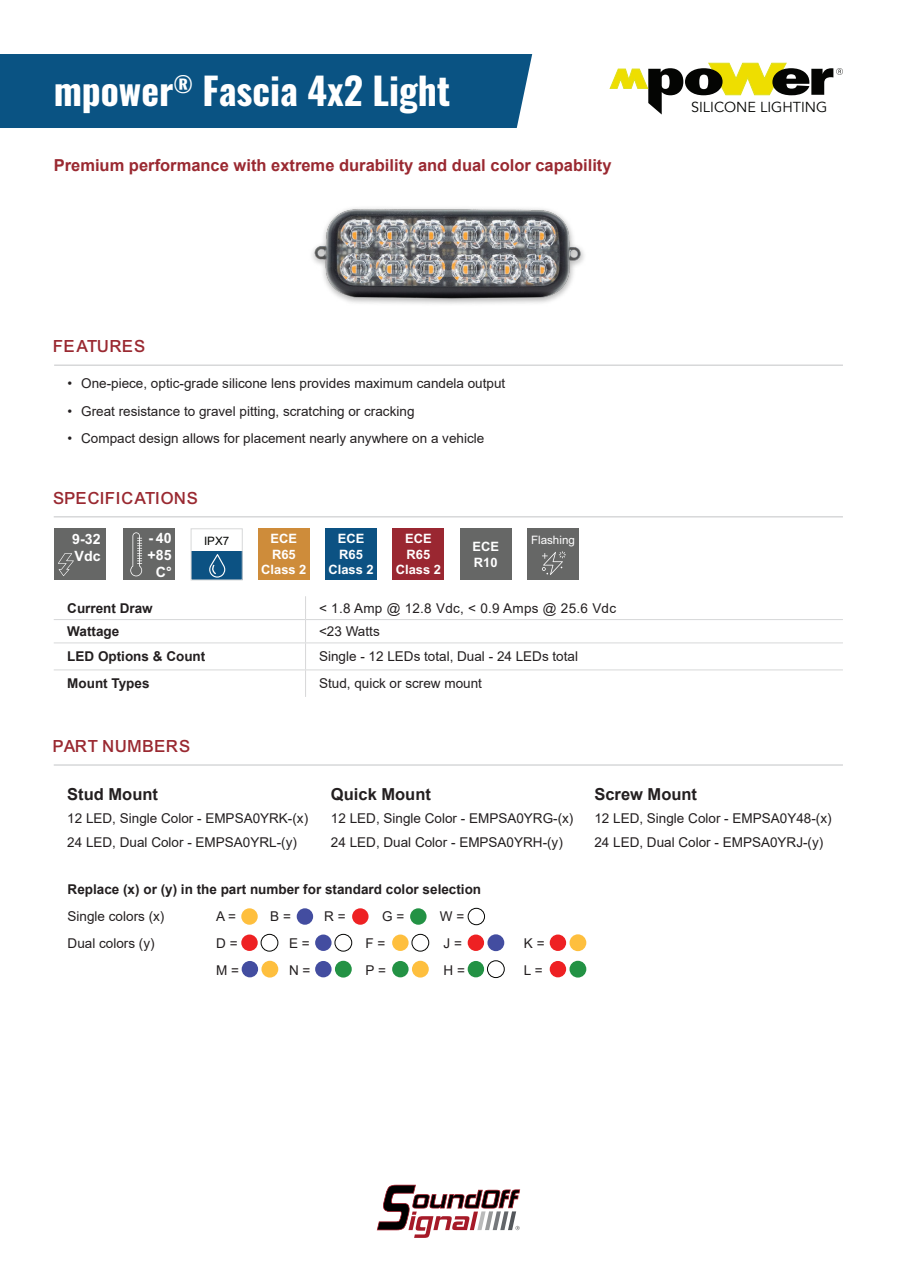
<style>
.page{position:relative;width:897px;height:1264px;background:#fff}
.page>*{position:absolute;margin:0;border:0;box-sizing:border-box;transform-origin:0 0}
.t1{font:700 37.5px "Oswald";color:#fff}
.t2{font:18px "Arial Mdm";letter-spacing:.025em;color:#9a2931}
.t3{font:700 16.5px "Arial";color:#9a2931}
.t4{font:700 16.5px "Arial";color:#231f20}
.t5{font:14.4px "Avenir";color:#040503}
.t6{font:700 14.25px/17px "Arial";color:#fff}
.t7{font:13.5px "Arial";color:#231f20}
.t8{font:700 13.5px "Arial";color:#231f20}
.t9{font:13.5px "Arial";letter-spacing:.02em;color:#231f20}
.t10{font:700 12.9px/15.5px "Arial";color:#fff}
.t11{font:11.55px "Arial";color:#fff}
.t12{font:11.55px "Arial";color:#040503}
</style>
<div class="page">
<svg style="left:377px;top:1184px;width:143px;height:54px"></svg>
<div style="left:0;top:54px;width:532px;height:74px;background:#0a5383"></div>
<hr style="left:54px;top:516px;width:788px;height:1px;background:#d7d8d9">
<hr style="left:54px;top:764px;width:788px;height:2px;background:#d7d8d9">
<hr style="left:54px;top:619px;width:251px;height:1px;background:#d7d8d9">
<hr style="left:305px;top:619px;width:537px;height:1px;background:#d7d8d9">
<hr style="left:54px;top:642px;width:251px;height:1px;background:#d7d8d9">
<hr style="left:305px;top:642px;width:537px;height:1px;background:#d7d8d9">
<hr style="left:54px;top:669px;width:251px;height:1px;background:#d7d8d9">
<hr style="left:305px;top:669px;width:537px;height:1px;background:#d7d8d9">
<svg style="left:305px;top:596px;width:1px;height:101px"></svg>
<img style="left:312px;top:208px;width:272px;height:96px">
<hr style="left:54px;top:364px;width:788px;height:2px;background:#d7d8d9">
<div style="left:54px;top:528px;width:52px;height:52px;background:#666766"></div>
<svg style="left:58px;top:553px;width:16px;height:23px"></svg>
<div style="left:460px;top:528px;width:51px;height:52px;background:#666766"></div>
<div style="left:258px;top:528px;width:52px;height:52px;background:#ce8c3a"></div>
<div style="left:325px;top:528px;width:52px;height:52px;background:#0c5283"></div>
<div style="left:392px;top:528px;width:52px;height:52px;background:#9a2731"></div>
<div style="left:124px;top:528px;width:51px;height:52px;background:#666766"></div>
<svg style="left:130px;top:532px;width:12px;height:44px"></svg>
<div style="left:191px;top:528px;width:51px;height:52px;background:#0c5283"></div>
<div style="left:191px;top:528px;width:51px;height:23px;background:#fff"></div>
<svg style="left:209px;top:554px;width:16px;height:23px"></svg>
<div style="left:191px;top:528px;width:51px;height:52px;border:1px solid #d7d8d9"></div>
<svg style="left:609px;top:63px;width:233px;height:51px"></svg>
<div style="left:527px;top:528px;width:51px;height:52px;background:#666766"></div>
<svg style="left:542px;top:551px;width:23px;height:24px"></svg>
<div style="left:352px;top:908px;width:16px;height:16px;background:#ee2123;border-radius:50%"></div>
<div style="left:410px;top:908px;width:16px;height:16px;background:#239244;border-radius:50%"></div>
<div style="left:467px;top:908px;width:18px;height:17px;border:1px solid #040503;border-radius:50%"></div>
<div style="left:241px;top:934px;width:17px;height:17px;background:#ee2123;border-radius:50%"></div>
<div style="left:315px;top:934px;width:16px;height:17px;background:#434da0;border-radius:50%"></div>
<div style="left:392px;top:934px;width:16px;height:17px;background:#febf3e;border-radius:50%"></div>
<div style="left:467px;top:934px;width:17px;height:17px;background:#ee2123;border-radius:50%"></div>
<div style="left:549px;top:934px;width:17px;height:17px;background:#ee2123;border-radius:50%"></div>
<div style="left:242px;top:961px;width:16px;height:16px;background:#434da0;border-radius:50%"></div>
<div style="left:315px;top:961px;width:16px;height:16px;background:#434da0;border-radius:50%"></div>
<div style="left:392px;top:961px;width:16px;height:16px;background:#239244;border-radius:50%"></div>
<div style="left:467px;top:961px;width:17px;height:16px;background:#239244;border-radius:50%"></div>
<div style="left:549px;top:961px;width:17px;height:16px;background:#ee2123;border-radius:50%"></div>
<div style="left:297px;top:908px;width:16px;height:16px;background:#434da0;border-radius:50%"></div>
<div style="left:241px;top:908px;width:17px;height:16px;background:#febf3e;border-radius:50%"></div>
<div style="left:261px;top:934px;width:17px;height:17px;border:1px solid #040503;border-radius:50%"></div>
<div style="left:334px;top:934px;width:18px;height:17px;border:1px solid #040503;border-radius:50%"></div>
<div style="left:411px;top:934px;width:18px;height:17px;border:1px solid #040503;border-radius:50%"></div>
<div style="left:487px;top:934px;width:17px;height:17px;background:#434da0;border-radius:50%"></div>
<div style="left:569px;top:934px;width:17px;height:17px;background:#febf3e;border-radius:50%"></div>
<div style="left:261px;top:960px;width:17px;height:17px;background:#febf3e;border-radius:50%"></div>
<div style="left:335px;top:960px;width:17px;height:17px;background:#239244;border-radius:50%"></div>
<div style="left:412px;top:960px;width:16px;height:17px;background:#febf3e;border-radius:50%"></div>
<div style="left:487px;top:960px;width:17px;height:18px;border:1px solid #040503;border-radius:50%"></div>
<div style="left:569px;top:960px;width:17px;height:17px;background:#239244;border-radius:50%"></div>
<h1 class="t1" style="left:54px;top:57px;width:398px">mpower<sup>®</sup> Fascia 4x2 Light</h1>
<p class="t3" style="left:54px;top:154px;width:559px">Premium performance with extreme durability and dual color capability</p>
<h2 class="t2" style="left:54px;top:337px;width:93px">FEATURES</h2>
<p class="t7" style="left:68px;top:374px;width:439px">• One-piece, optic-grade silicone lens provides maximum candela output</p>
<p class="t7" style="left:68px;top:401px;width:348px">• Great resistance to gravel pitting, scratching or cracking</p>
<p class="t7" style="left:68px;top:428px;width:418px">• Compact design allows for placement nearly anywhere on a vehicle</p>
<h2 class="t2" style="left:54px;top:488px;width:146px">SPECIFICATIONS</h2>
<p class="t6" style="left:148px;top:529px;width:26px">-40 +85</p>
<p class="t12" style="left:204px;top:533px;width:27px">IPX7</p>
<p class="t6" style="left:72px;top:530px;width:30px">9-32<br>Vdc</p>
<p class="t10" style="left:472px;top:539px;width:28px">ECE<br>R10</p>
<p class="t10" style="left:261px;top:531px;width:47px;text-align:center">ECE<br>R65<br>Class 2</p>
<p class="t10" style="left:328px;top:531px;width:47px;text-align:center">ECE<br>R65<br>Class 2</p>
<p class="t10" style="left:405px;top:531px;width:28px">ECE<br>R65</p>
<p class="t6" style="left:156px;top:563px;width:17px">C°</p>
<p class="t10" style="left:396px;top:562px;width:47px">Class 2</p>
<p class="t11" style="left:531px;top:532px;width:45px">Flashing</p>
<p class="t8" style="left:67px;top:598px;width:87px">Current Draw</p>
<p class="t9" style="left:319px;top:599px;width:298px">&lt; 1.8 Amp @ 12.8 Vdc, &lt; 0.9 Amps @ 25.6 Vdc</p>
<p class="t8" style="left:67px;top:622px;width:53px">Wattage</p>
<p class="t7" style="left:319px;top:622px;width:62px">&lt;23 Watts</p>
<p class="t8" style="left:67px;top:647px;width:139px">LED Options &amp; Count</p>
<p class="t7" style="left:319px;top:647px;width:260px">Single - 12 LEDs total, Dual - 24 LEDs total</p>
<p class="t8" style="left:67px;top:674px;width:84px">Mount Types</p>
<p class="t7" style="left:319px;top:674px;width:164px">Stud, quick or screw mount</p>
<h2 class="t2" style="left:54px;top:736px;width:139px">PART NUMBERS</h2>
<p class="t5" style="left:691px;top:99px;width:138px">SILICONE LIGHTING</p>
<p class="t4" style="left:67px;top:782px;width:92px">Stud Mount</p>
<p class="t4" style="left:331px;top:782px;width:101px">Quick Mount</p>
<p class="t4" style="left:594px;top:782px;width:104px">Screw Mount</p>
<p class="t7" style="left:67px;top:809px;width:242px">12 LED, Single Color - EMPSA0YRK-(x)</p>
<p class="t7" style="left:331px;top:809px;width:244px">12 LED, Single Color - EMPSA0YRG-(x)</p>
<p class="t7" style="left:594px;top:809px;width:239px">12 LED, Single Color - EMPSA0Y48-(x)</p>
<p class="t7" style="left:67px;top:832px;width:231px">24 LED, Dual Color - EMPSA0YRL-(y)</p>
<p class="t7" style="left:331px;top:832px;width:233px">24 LED, Dual Color - EMPSA0YRH-(y)</p>
<p class="t7" style="left:594px;top:832px;width:230px">24 LED, Dual Color - EMPSA0YRJ-(y)</p>
<p class="t8" style="left:68px;top:880px;width:415px">Replace (x) or (y) in the part number for standard color selection</p>
<p class="t7" style="left:68px;top:907px;width:98px">Single colors (x)</p>
<p class="t7" style="left:216px;top:907px;width:21px">A =</p>
<p class="t7" style="left:270px;top:907px;width:22px">B =</p>
<p class="t7" style="left:324px;top:907px;width:23px">R =</p>
<p class="t7" style="left:382px;top:907px;width:24px">G =</p>
<p class="t7" style="left:440px;top:907px;width:26px">W =</p>
<p class="t7" style="left:68px;top:934px;width:89px">Dual colors (y)</p>
<p class="t7" style="left:216px;top:934px;width:23px">D =</p>
<p class="t7" style="left:289px;top:934px;width:22px">E =</p>
<p class="t7" style="left:365px;top:934px;width:21px">F =</p>
<p class="t7" style="left:443px;top:934px;width:20px">J =</p>
<p class="t7" style="left:524px;top:934px;width:22px">K =</p>
<p class="t7" style="left:216px;top:961px;width:24px">M =</p>
<p class="t7" style="left:289px;top:961px;width:23px">N =</p>
<p class="t7" style="left:365px;top:961px;width:22px">P =</p>
<p class="t7" style="left:443px;top:961px;width:23px">H =</p>
<p class="t7" style="left:524px;top:961px;width:20px">L =</p>
</div>
